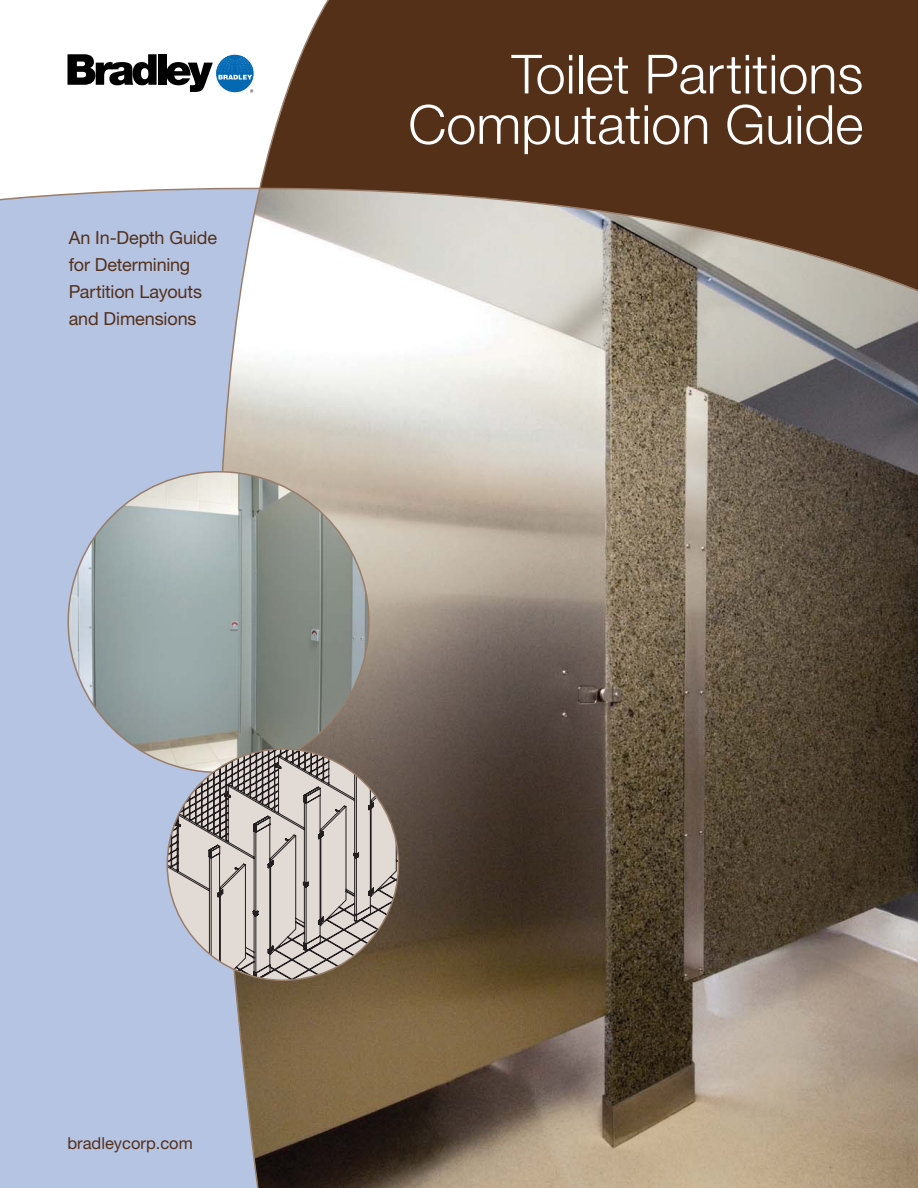
<style>
.page{position:relative;width:918px;height:1188px;background:#fff}
.page>*{position:absolute;margin:0;border:0;box-sizing:border-box;transform-origin:0 0}
.t1{font:300 54px/50.4px "Helvetica Neue";color:#fff;text-align:right}
.t2{font:18px/27px "Helvetica Neue";letter-spacing:-.005em;color:#543019}
.t3{font:16.5px "Helvetica Neue";color:#543019}
</style>
<div class="page">
<img style="left:340px;top:298px;width:578px;height:890px">
<div style="left:340px;top:0;width:578px;height:137px;background:#543019"></div>
<div style="left:0;top:298px;width:133px;height:890px;background:#b6c4e4"></div>
<svg style="left:133px;top:0;width:207px;height:1188px"></svg>
<svg style="left:0;top:137px;width:918px;height:161px"></svg>
<div style="left:215px;top:54px;width:39px;height:39px;border:1px solid #fff;border-radius:50%"></div>
<svg style="left:68px;top:54px;width:89px;height:31px"></svg>
<div style="left:158px;top:54px;width:8px;height:31px;background:#000"></div>
<svg style="left:166px;top:56px;width:87px;height:37px"></svg>
<img style="left:68px;top:472px;width:301px;height:300px;border-radius:50%">
<svg style="left:167px;top:749px;width:231px;height:231px;background:#b4ada9"></svg>
<p class="t2" style="left:69px;top:226px;width:150px">An In-Depth Guide for Determining<br>Partition Layouts and Dimensions</p>
<h1 class="t1" style="left:408px;top:54px;width:457px">Toilet Partitions<br>Computation Guide</h1>
<p class="t3" style="left:68px;top:1138px;width:127px">bradleycorp.com</p>
</div>
